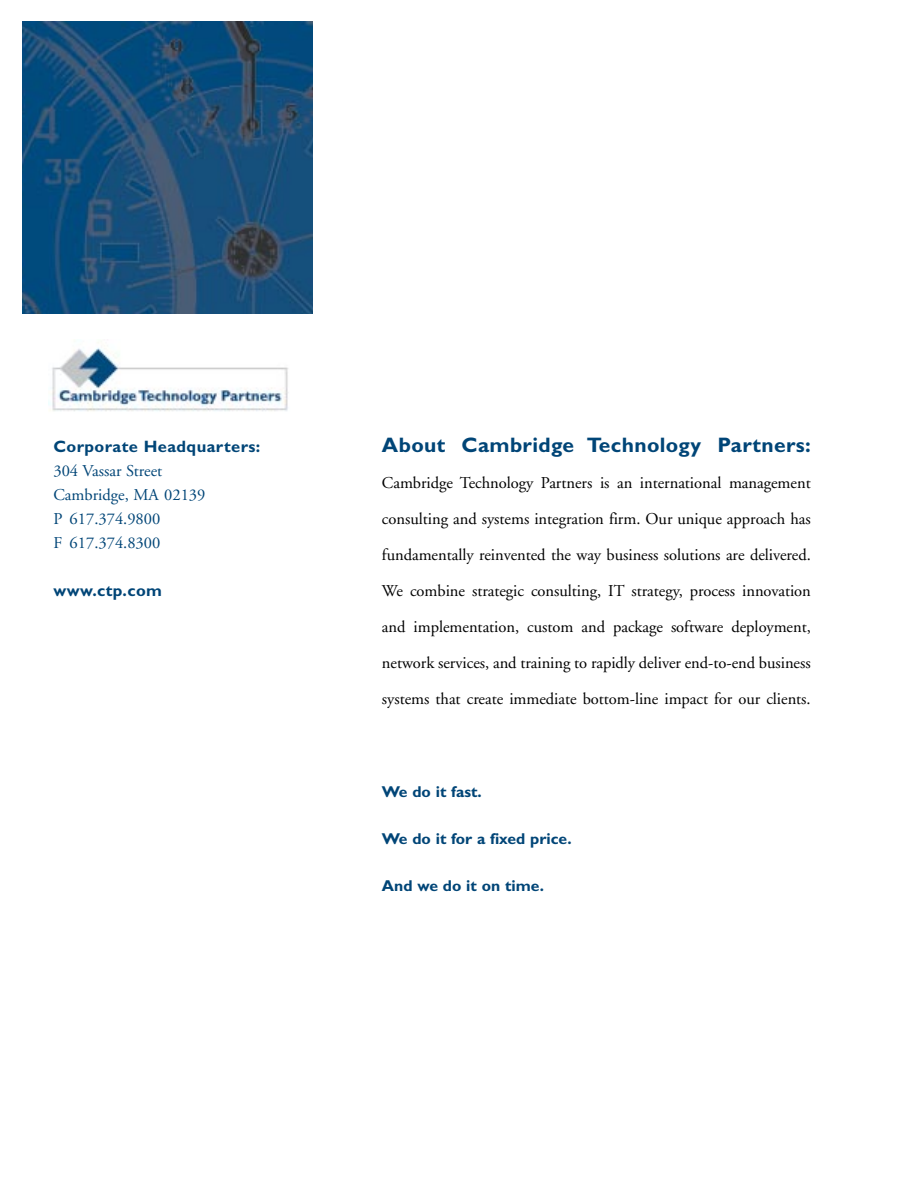
<style>
.page{position:relative;width:918px;height:1188px;background:#fff}
.page>*{position:absolute;margin:0;border:0;box-sizing:border-box;transform-origin:0 0}
.t1{font:700 21px "Gill Sans";letter-spacing:.02em;color:#004577}
.t2{font:16.5px/36px "Adobe Garamond";letter-spacing:-.005em;color:#000;text-align:justify}
.t3{font:16.5px/24px "Adobe Garamond";color:#004577}
.t4{font:700 16.5px "Gill Sans";letter-spacing:.025em;color:#004577}
.t5{font:700 15.75px "Gill Sans";color:#004577}
</style>
<div class="page">
<img style="left:49px;top:342px;width:239px;height:69px">
<img style="left:22px;top:21px;width:291px;height:293px">
<p class="t4" style="left:53px;top:440px;width:208px">Corporate Headquarters:</p>
<p class="t3" style="left:53px;top:460px;width:153px">304 Vassar Street<br>Cambridge, MA 02139<br>P 617.374.9800<br>F 617.374.8300</p>
<p class="t4" style="left:53px;top:584px;width:110px">www.ctp.com</p>
<p class="t1" style="left:382px;top:437px;width:430px">About Cambridge Technology Partners:</p>
<p class="t2" style="left:382px;top:466px;width:430px">Cambridge Technology Partners is an international management consulting and systems integration firm. Our unique approach has fundamentally reinvented the way business solutions are delivered.<br>We combine strategic consulting, IT strategy, process innovation and implementation, custom and package software deployment, network services, and training to rapidly deliver end-to-end business systems that create immediate bottom-line impact for our clients.</p>
<p class="t5" style="left:382px;top:786px;width:101px">We do it fast.</p>
<p class="t5" style="left:382px;top:833px;width:191px">We do it for a fixed price.</p>
<p class="t5" style="left:382px;top:880px;width:164px">And we do it on time.</p>
</div>
